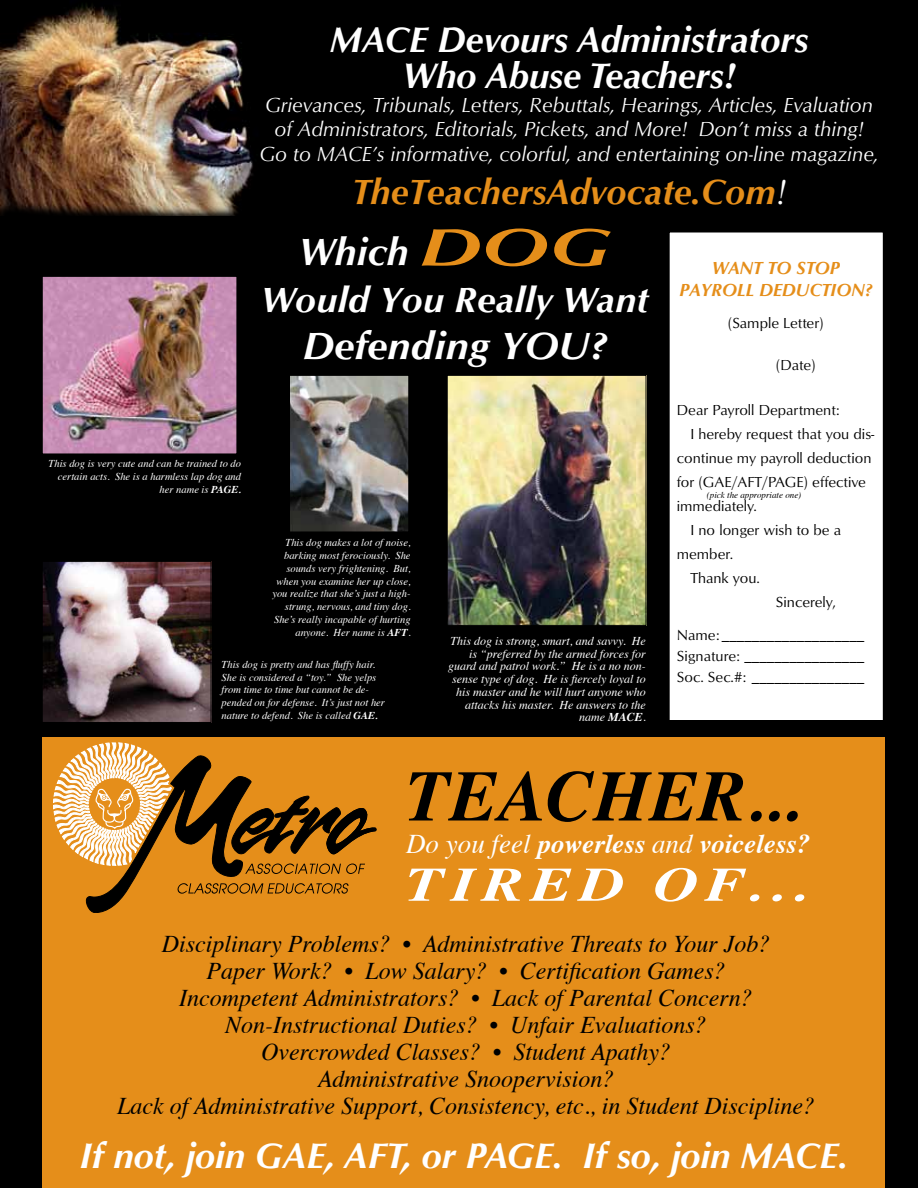
<style>
.page{position:relative;width:918px;height:1188px;background:#000}
.page>*{position:absolute;margin:0;border:0;box-sizing:border-box;transform-origin:0 0}
.t1{font:italic 700 72px "Times";color:#000}
.t2{font:italic 700 48px "Times";letter-spacing:.11em;color:#fff;scale:1.3 1}
.t3{font:39px "Optimum Bold Italic DTC";color:#fff;scale:1.05 1}
.t4{font:39px "Optimum Bold Italic DTC";color:#fff}
.t5{font:italic 700 36px/36px "Optima";color:#fff;text-align:center}
.t6{font:36px "Optimum Bold Italic DTC";color:#e58e1a}
.t7{font:36px "Optimum Bold Italic DTC";color:#fff;scale:1.04 1}
.t8{font:italic 700 27px "Times";color:#fff}
.t9{font:italic 24px/27px "Times";color:#000;text-align:center}
.t10{font:21px/24.6px "Optimum Roman Italic DTC";color:#fff;text-align:center}
.t11{font:18px/21.6px "Optimum Bold Italic DTC";color:#e58e1a;text-align:center}
.t12{font:15px/21px "Optimum Roman DTC";color:#000;text-align:justify}
.t13{font:italic 12px/12.8px "Times";color:#fff;text-align:right}
.t14{font:italic 10.5px/12.8px "Times";color:#fff;text-align:right}
.t15{font:italic 9px "Times";color:#000}
.s1{font-family:"Optimum Roman Italic DTC";color:#fff}
.s2{font-size:54px;color:#e58e1a}
.s3{font-weight:700}
.s4{font-weight:400}
</style>
<div class="page">
<img style="left:0;top:4px;width:253px;height:211px">
<div style="left:42px;top:738px;width:842px;height:450px;background:#e58e1a"></div>
<div style="left:669px;top:232px;width:215px;height:489px;background:#fff"></div>
<div style="left:668px;top:231px;width:216px;height:491px;border:2px solid #000"></div>
<img style="left:449px;top:377px;width:195px;height:247px">
<div style="left:447px;top:375px;width:199px;height:251px;border:1px solid #000"></div>
<img style="left:291px;top:377px;width:116px;height:153px">
<div style="left:289px;top:375px;width:120px;height:157px;border:1px solid #000"></div>
<img style="left:44px;top:278px;width:191px;height:174px">
<div style="left:42px;top:276px;width:195px;height:178px;border:1px solid #000"></div>
<img style="left:44px;top:563px;width:165px;height:158px">
<div style="left:42px;top:561px;width:169px;height:162px;border:1px solid #000"></div>
<svg style="left:53px;top:743px;width:324px;height:170px"></svg>
<h3 class="t5" style="left:330px;top:22px;width:480px">MACE Devours Administrators<br>Who Abuse Teachers!</h3>
<h3 class="t10" style="left:260px;top:92px;width:621px">Grievances, Tribunals, Letters, Rebuttals, Hearings, Articles, Evaluation of Administrators, Editorials, Pickets, and More! Don’t miss a thing!<br>Go to MACE’s informative, colorful, and entertaining on-line magazine,</h3>
<h3 class="t6" style="left:352px;top:171px;width:435px">TheTeachersAdvocate.Com<span class="s1">!</span></h3>
<h3 class="t4" style="left:300px;top:230px;width:246px">Which <span class="s2">Dog</span></h3>
<h3 class="t7" style="left:261px;top:279px;width:374px">Would You Really Want</h3>
<h3 class="t3" style="left:303px;top:323px;width:290px">Defending YOU?</h3>
<h3 class="t11" style="left:680px;top:257px;width:194px">WANT TO STOP<br>PAYROLL DEDUCTION?</h3>
<h3 class="t12" style="left:728px;top:312px;width:97px">(Sample Letter)</h3>
<h3 class="t12" style="left:776px;top:354px;width:41px">(Date)</h3>
<h3 class="t12" style="left:677px;top:399px;width:164px">Dear Payroll Department:</h3>
<h3 class="t12" style="left:690px;top:423px;width:186px">I hereby request that you dis-</h3>
<h3 class="t12" style="left:677px;top:447px;width:196px">continue my payroll deduction</h3>
<h3 class="t12" style="left:677px;top:471px;width:191px">for (GAE/AFT/PAGE) effective</h3>
<h3 class="t12" style="left:677px;top:495px;width:82px">immediately.</h3>
<h3 class="t12" style="left:690px;top:519px;width:152px">I no longer wish to be a</h3>
<h3 class="t12" style="left:677px;top:543px;width:58px">member.</h3>
<h3 class="t12" style="left:690px;top:567px;width:71px">Thank you.</h3>
<h3 class="t12" style="left:776px;top:591px;width:61px">Sincerely,</h3>
<h3 class="t12" style="left:677px;top:624px;width:189px">Name: ___________________ Signature: ________________ Soc. Sec.#: _______________</h3>
<p class="t14" style="left:49px;top:457px;width:194px">This dog is very cute and can be trained to do certain acts. She is a harmless lap dog and her name is <span class="s3">PAGE.</span></p>
<p class="t15" style="left:707px;top:487px;width:96px">(pick the appropriate one)</p>
<p class="t14" style="left:272px;top:536px;width:140px">This dog makes a lot of noise, barking most ferociously. She sounds very frightening. But, when you examine her up close, you realize that she’s just a high&shy;strung, nervous, and tiny dog.<br>She’s really incapable of hurting anyone. Her name is <span class="s3">AFT</span>.</p>
<p class="t13" style="left:448px;top:634px;width:199px">This dog is strong, smart, and savvy. He is “preferred by the armed forces for guard and patrol work.” He is a no non&shy;sense type of dog. He is fiercely loyal to his master and he will hurt anyone who attacks his master. He answers to the name <span class="s3">MACE</span>.</p>
<p class="t14" style="left:222px;top:657px;width:165px;text-align:left">This dog is pretty and has fluffy hair.<br>She is considered a “toy.” She yelps from time to time but cannot be de&shy;pended on for defense. It’s just not her nature to defend. She is called <span class="s3">GAE.</span></p>
<h1 class="t1" style="left:406px;top:729px;width:396px">TEACHER...</h1>
<h3 class="t8" style="left:406px;top:818px;width:406px"><span class="s4">Do you feel</span> powerless <span class="s4">and</span> voiceless?</h3>
<h2 class="t2" style="left:406px;top:840px;width:309px">TIRED OF...</h2>
<p class="t9" style="left:117px;top:929px;width:700px">Disciplinary Problems? • Administrative Threats to Your Job?<br>Paper Work? • Low Salary? • Certification Games?<br>Incompetent Administrators? • Lack of Parental Concern?<br>Non-Instructional Duties? • Unfair Evaluations?<br>Overcrowded Classes? • Student Apathy?<br>Administrative Snoopervision?<br>Lack of Administrative Support, Consistency, etc., in Student Discipline?</p>
<h3 class="t5" style="left:80px;top:1138px;width:770px">If not, join GAE, AFT, or PAGE. If so, join MACE.</h3>
</div>
